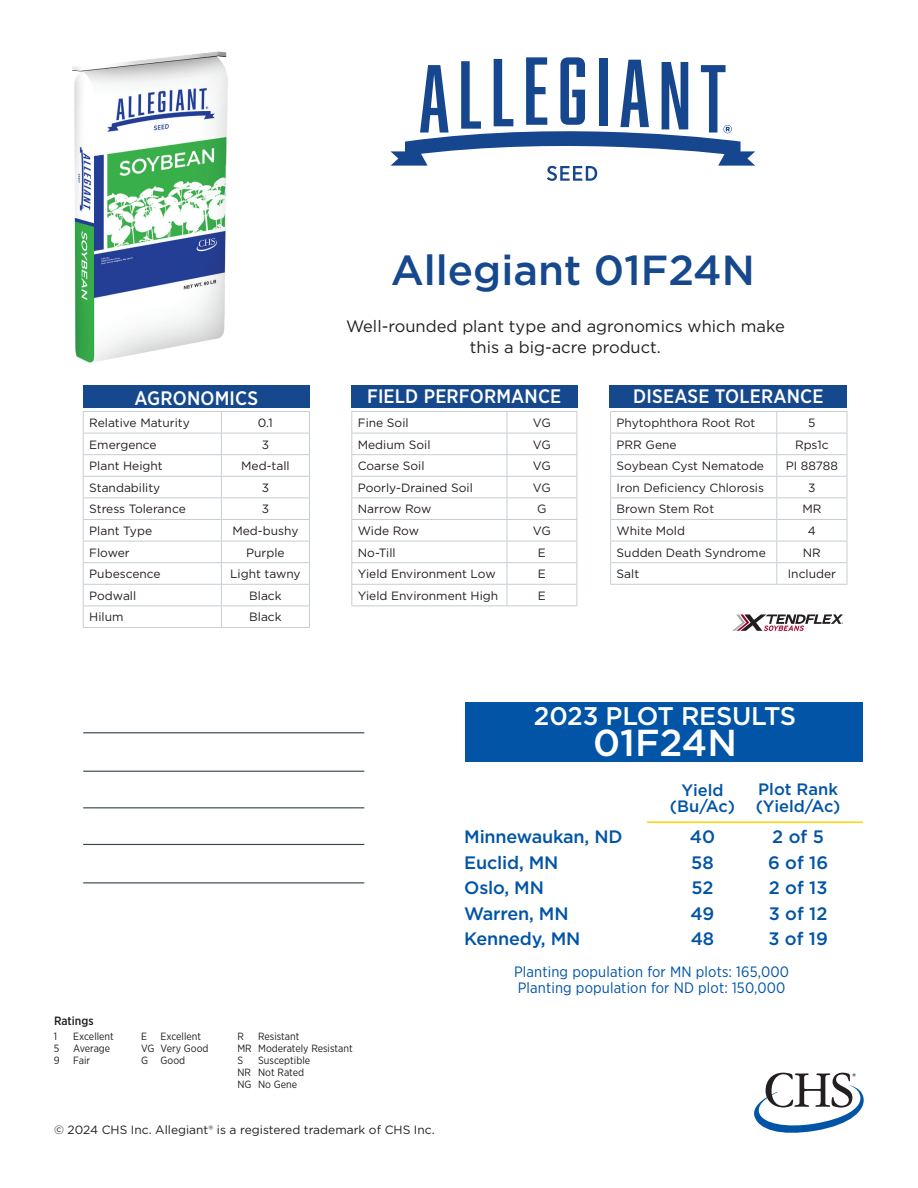
<style>
.page{position:relative;width:918px;height:1188px;background:#fff}
.page>*{position:absolute;margin:0;border:0;box-sizing:border-box;transform-origin:0 0}
.t1{font:500 42px "Gotham";color:#16488d}
.t2{font:500 37.5px "Gotham";color:#fff}
.t3{font:500 25.5px "Gotham";letter-spacing:-.01em;color:#fff}
.t4{font:500 19.5px "Gotham Narrow";letter-spacing:.01em;color:#fff}
.t5{font:500 18px/25.5px "Gotham";letter-spacing:-.01em;color:#0154a6}
.t6{font:16.5px/21px "Gotham";color:#231f20;text-align:center}
.t7{font:500 16.5px/16.5px "Gotham";color:#0154a6;text-align:center}
.t8{font:15px/16.5px "Gotham Narrow";letter-spacing:.01em;color:#0154a6}
.t9{font:12px "Gotham";color:#231f20}
.t10{font:500 12px "Gotham Narrow";color:#231f20}
.t11{font:10.5px/12px "Gotham Narrow";color:#231f20}
</style>
<div class="page">
<svg style="left:754px;top:1073px;width:110px;height:60px"></svg>
<svg style="left:391px;top:57px;width:364px;height:124px"></svg>
<img style="left:72px;top:51px;width:156px;height:312px">
<svg style="left:732px;top:614px;width:111px;height:17px"></svg>
<div style="left:83px;top:385px;width:227px;height:23px;background:#16488d"></div>
<div style="left:610px;top:385px;width:237px;height:23px;background:#16488d"></div>
<div style="left:351px;top:385px;width:226px;height:23px;background:#16488d"></div>
<svg style="left:84px;top:432px;width:225px;height:174px"></svg>
<hr style="left:83px;top:411px;width:138px;height:1px;background:#c5ced3">
<hr style="left:221px;top:411px;width:89px;height:1px;background:#c5ced3">
<hr style="left:83px;top:433px;width:138px;height:1px;background:#c5ced3">
<hr style="left:221px;top:433px;width:89px;height:1px;background:#c5ced3">
<hr style="left:83px;top:454px;width:138px;height:1px;background:#c5ced3">
<hr style="left:221px;top:454px;width:89px;height:1px;background:#c5ced3">
<hr style="left:83px;top:476px;width:138px;height:1px;background:#c5ced3">
<hr style="left:221px;top:476px;width:89px;height:1px;background:#c5ced3">
<hr style="left:83px;top:498px;width:138px;height:1px;background:#c5ced3">
<hr style="left:221px;top:498px;width:89px;height:1px;background:#c5ced3">
<hr style="left:83px;top:519px;width:138px;height:1px;background:#c5ced3">
<hr style="left:221px;top:519px;width:89px;height:1px;background:#c5ced3">
<hr style="left:83px;top:541px;width:138px;height:1px;background:#c5ced3">
<hr style="left:221px;top:541px;width:89px;height:1px;background:#c5ced3">
<hr style="left:83px;top:562px;width:138px;height:1px;background:#c5ced3">
<hr style="left:221px;top:562px;width:89px;height:1px;background:#c5ced3">
<hr style="left:83px;top:584px;width:138px;height:1px;background:#c5ced3">
<hr style="left:221px;top:584px;width:89px;height:1px;background:#c5ced3">
<hr style="left:83px;top:606px;width:138px;height:1px;background:#c5ced3">
<svg style="left:83px;top:412px;width:1px;height:215px"></svg>
<hr style="left:221px;top:606px;width:89px;height:1px;background:#c5ced3">
<svg style="left:221px;top:412px;width:1px;height:215px"></svg>
<svg style="left:309px;top:412px;width:1px;height:215px"></svg>
<hr style="left:83px;top:627px;width:138px;height:1px;background:#c5ced3">
<hr style="left:221px;top:627px;width:89px;height:1px;background:#c5ced3">
<svg style="left:610px;top:411px;width:238px;height:173px"></svg>
<hr style="left:610px;top:584px;width:167px;height:1px;background:#c5ced3">
<hr style="left:777px;top:584px;width:70px;height:1px;background:#c5ced3">
<svg style="left:352px;top:412px;width:225px;height:193px"></svg>
<hr style="left:351px;top:411px;width:156px;height:1px;background:#c5ced3">
<hr style="left:507px;top:411px;width:70px;height:1px;background:#c5ced3">
<hr style="left:351px;top:433px;width:156px;height:1px;background:#c5ced3">
<hr style="left:507px;top:433px;width:70px;height:1px;background:#c5ced3">
<hr style="left:351px;top:454px;width:156px;height:1px;background:#c5ced3">
<hr style="left:507px;top:454px;width:70px;height:1px;background:#c5ced3">
<hr style="left:351px;top:476px;width:156px;height:1px;background:#c5ced3">
<hr style="left:507px;top:476px;width:70px;height:1px;background:#c5ced3">
<hr style="left:351px;top:497px;width:156px;height:1px;background:#c5ced3">
<hr style="left:507px;top:497px;width:70px;height:1px;background:#c5ced3">
<hr style="left:351px;top:519px;width:156px;height:1px;background:#c5ced3">
<hr style="left:507px;top:519px;width:70px;height:1px;background:#c5ced3">
<hr style="left:351px;top:541px;width:156px;height:1px;background:#c5ced3">
<hr style="left:507px;top:541px;width:70px;height:1px;background:#c5ced3">
<hr style="left:351px;top:562px;width:156px;height:1px;background:#c5ced3">
<hr style="left:507px;top:562px;width:70px;height:1px;background:#c5ced3">
<hr style="left:351px;top:584px;width:156px;height:1px;background:#c5ced3">
<svg style="left:351px;top:412px;width:1px;height:193px"></svg>
<hr style="left:507px;top:584px;width:70px;height:1px;background:#c5ced3">
<svg style="left:507px;top:412px;width:1px;height:193px"></svg>
<svg style="left:577px;top:412px;width:1px;height:193px"></svg>
<hr style="left:351px;top:605px;width:156px;height:1px;background:#c5ced3">
<hr style="left:507px;top:605px;width:70px;height:1px;background:#c5ced3">
<hr style="left:83px;top:844px;width:281px;height:1px;background:#31414a">
<hr style="left:83px;top:882px;width:281px;height:1px;background:#31414a">
<hr style="left:83px;top:807px;width:281px;height:1px;background:#31414a">
<hr style="left:83px;top:732px;width:281px;height:1px;background:#31414a">
<hr style="left:83px;top:771px;width:281px;height:1px;background:#31414a">
<hr style="left:647px;top:821px;width:216px;height:2px;background:#fed503">
<div style="left:465px;top:702px;width:398px;height:60px;background:#0154a6"></div>
<h1 class="t1" style="left:391px;top:243px;width:366px">Allegiant 01F24N</h1>
<h3 class="t6" style="left:346px;top:315px;width:440px">Well-rounded plant type and agronomics which make this a big-acre product.</h3>
<h3 class="t4" style="left:135px;top:386px;width:125px">AGRONOMICS</h3>
<h3 class="t4" style="left:367px;top:384px;width:196px">FIELD PERFORMANCE</h3>
<h3 class="t4" style="left:633px;top:384px;width:192px">DISEASE TOLERANCE</h3>
<p class="t9" style="left:89px;top:415px;width:102px">Relative Maturity</p>
<p class="t9" style="left:258px;top:415px;width:16px">0.1</p>
<p class="t9" style="left:89px;top:437px;width:69px">Emergence</p>
<p class="t9" style="left:262px;top:437px;width:9px">3</p>
<p class="t9" style="left:89px;top:458px;width:75px">Plant Height</p>
<p class="t9" style="left:241px;top:458px;width:50px">Med-tall</p>
<p class="t9" style="left:89px;top:480px;width:73px">Standability</p>
<p class="t9" style="left:262px;top:480px;width:9px">3</p>
<p class="t9" style="left:89px;top:502px;width:98px">Stress Tolerance</p>
<p class="t9" style="left:262px;top:502px;width:9px">3</p>
<p class="t9" style="left:89px;top:523px;width:64px">Plant Type</p>
<p class="t9" style="left:232px;top:523px;width:68px">Med-bushy</p>
<p class="t9" style="left:89px;top:545px;width:42px">Flower</p>
<p class="t9" style="left:246px;top:545px;width:40px">Purple</p>
<p class="t9" style="left:89px;top:566px;width:73px">Pubescence</p>
<p class="t9" style="left:230px;top:566px;width:72px">Light tawny</p>
<p class="t9" style="left:89px;top:588px;width:49px">Podwall</p>
<p class="t9" style="left:249px;top:588px;width:34px">Black</p>
<p class="t9" style="left:89px;top:610px;width:36px">Hilum</p>
<p class="t9" style="left:249px;top:610px;width:34px">Black</p>
<p class="t10" style="left:54px;top:1013px;width:41px">Ratings</p>
<p class="t9" style="left:358px;top:415px;width:52px">Fine Soil</p>
<p class="t9" style="left:533px;top:415px;width:19px">VG</p>
<p class="t9" style="left:358px;top:437px;width:74px">Medium Soil</p>
<p class="t9" style="left:533px;top:437px;width:19px">VG</p>
<p class="t9" style="left:358px;top:458px;width:68px">Coarse Soil</p>
<p class="t9" style="left:533px;top:458px;width:19px">VG</p>
<p class="t9" style="left:358px;top:480px;width:117px">Poorly-Drained Soil</p>
<p class="t9" style="left:533px;top:480px;width:19px">VG</p>
<p class="t9" style="left:358px;top:502px;width:75px">Narrow Row</p>
<p class="t9" style="left:537px;top:502px;width:11px">G</p>
<p class="t9" style="left:358px;top:523px;width:63px">Wide Row</p>
<p class="t9" style="left:533px;top:523px;width:19px">VG</p>
<p class="t9" style="left:358px;top:545px;width:39px">No-Till</p>
<p class="t9" style="left:538px;top:545px;width:10px">E</p>
<p class="t9" style="left:358px;top:566px;width:139px">Yield Environment Low</p>
<p class="t9" style="left:538px;top:566px;width:10px">E</p>
<p class="t9" style="left:358px;top:588px;width:142px">Yield Environment High</p>
<p class="t9" style="left:538px;top:588px;width:10px">E</p>
<p class="t9" style="left:617px;top:415px;width:140px">Phytophthora Root Rot</p>
<p class="t9" style="left:808px;top:415px;width:9px">5</p>
<p class="t9" style="left:617px;top:437px;width:61px">PRR Gene</p>
<p class="t9" style="left:795px;top:437px;width:35px">Rps1c</p>
<p class="t9" style="left:617px;top:458px;width:149px">Soybean Cyst Nematode</p>
<p class="t9" style="left:786px;top:458px;width:54px">PI 88788</p>
<p class="t9" style="left:617px;top:480px;width:149px">Iron Deficiency Chlorosis</p>
<p class="t9" style="left:808px;top:480px;width:9px">3</p>
<p class="t9" style="left:617px;top:502px;width:99px">Brown Stem Rot</p>
<p class="t9" style="left:802px;top:502px;width:21px">MR</p>
<p class="t9" style="left:617px;top:523px;width:70px">White Mold</p>
<p class="t9" style="left:808px;top:523px;width:10px">4</p>
<p class="t9" style="left:617px;top:545px;width:151px">Sudden Death Syndrome</p>
<p class="t9" style="left:803px;top:545px;width:20px">NR</p>
<p class="t9" style="left:617px;top:566px;width:24px">Salt</p>
<p class="t9" style="left:788px;top:566px;width:50px">Includer</p>
<h3 class="t3" style="left:534px;top:699px;width:264px">2023 PLOT RESULTS</h3>
<h2 class="t2" style="left:593px;top:719px;width:145px">01F24N</h2>
<h3 class="t7" style="left:670px;top:781px;width:67px">Yield (Bu/Ac)</h3>
<h3 class="t5" style="left:464px;top:824px;width:160px">Minnewaukan, ND<br>Euclid, MN<br>Oslo, MN<br>Warren, MN<br>Kennedy, MN</h3>
<h3 class="t5" style="left:690px;top:824px;width:27px;text-align:justify">40<br>58<br>52<br>49<br>48</h3>
<h3 class="t7" style="left:756px;top:781px;width:86px;text-align:left">Plot Rank (Yield/Ac)</h3>
<h3 class="t5" style="left:768px;top:824px;width:62px">2 of 5<br>6 of 16<br>2 of 13<br>3 of 12<br>3 of 19</h3>
<p class="t8" style="left:514px;top:963px;width:276px">Planting population for MN plots: 165,000<br>Planting population for ND plot: 150,000</p>
<p class="t11" style="left:54px;top:1030px;width:7px">1<br>5<br>9</p>
<p class="t11" style="left:73px;top:1030px;width:42px">Excellent<br>Average<br>Fair</p>
<p class="t11" style="left:141px;top:1030px;width:15px">E<br>VG<br>G</p>
<p class="t11" style="left:161px;top:1030px;width:49px">Excellent<br>Very Good<br>Good</p>
<p class="t11" style="left:237px;top:1030px;width:16px">R<br>MR<br>S<br>NR<br>NG</p>
<p class="t11" style="left:258px;top:1030px;width:96px">Resistant<br>Moderately Resistant<br>Susceptible<br>Not Rated<br>No Gene</p>
<p class="t9" style="left:54px;top:1122px;width:382px">© 2024 CHS Inc. Allegiant® is a registered trademark of CHS Inc.</p>
</div>
